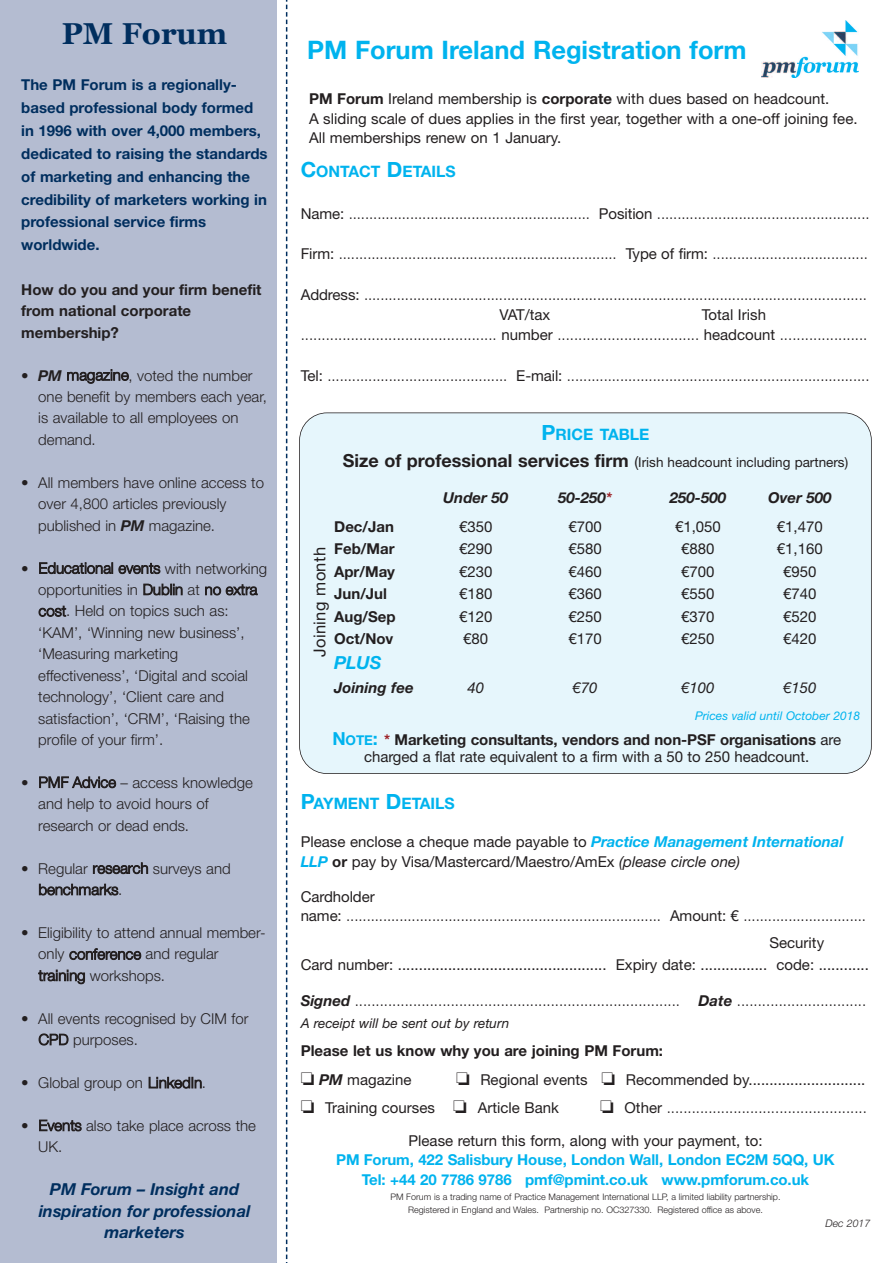
<style>
.page{position:relative;width:893px;height:1263px;background:#fff}
.page>*{position:absolute;margin:0;border:0;box-sizing:border-box;transform-origin:0 0}
.t1{font:700 30px "Georgia";color:#002e5e}
.t2{font:700 25.5px "Helvetica Neue";color:#00b3ee}
.t3{font:italic 700 18px "Helvetica Neue";color:#00b3ee}
.t4{font:italic 700 16.5px/21.5px "Helvetica Neue";color:#002e5e;text-align:center}
.t5{font:16.5px "Helvetica Neue";letter-spacing:.02em;color:#231f20}
.t6{font:700 15.75px "Helvetica Neue";color:#00b3ee}
.t7{font:300 15px/21.5px "Helvetica Neue";color:#231f20}
.t8{font:15px/19.5px "Helvetica Neue";color:#231f20}
.t9{font:700 15px/23px "Helvetica Neue";color:#002e5e}
.t10{font:700 15px/21.5px "Helvetica Neue";color:#231f20}
.t11{font:700 15px/19.5px "Helvetica Neue";letter-spacing:-.005em;color:#00b3ee;text-align:center}
.t12{font:italic 700 15px "Helvetica Neue";color:#231f20}
.t13{font:italic 15px "Helvetica Neue";color:#231f20}
.t14{font:13.5px "Helvetica Neue";color:#231f20}
.t15{font:italic 13.5px "Helvetica Neue";color:#231f20}
.t16{font:italic 12px "Helvetica Neue";color:#00b3ee}
.t17{font:italic 300 10.5px "Helvetica Neue";color:#231f20}
.t18{font:300 9px/12.8px "Helvetica Neue";color:#231f20;text-align:center}
.s1{font-weight:700;font-style:italic}
.s2{font-weight:700}
.s3{font-size:21px}
.s4{font-weight:400}
.s5{font-weight:700;font-size:18px}
.s6{font-size:15px}
.s7{color:#9d2328}
.s8{font-weight:700;font-size:18px;color:#00b3ee}
.s9{font-weight:700;font-size:13.5px;color:#00b3ee}
.s10{font-weight:700;color:#9d2328}
.s11{font-weight:700;font-style:italic;color:#00b3ee}
.s12{font-style:italic}
.s13{font-weight:300}
</style>
<div class="page">
<div style="left:0;top:0;width:276px;height:1263px;background:#b4bcd1"></div>
<div style="left:300px;top:413px;width:571px;height:360px;background:#e6f6fc;border-radius:27px"></div>
<div style="left:299px;top:412px;width:573px;height:362px;border:2px solid #231f20;border-radius:28px"></div>
<img style="left:761px;top:20px;width:98px;height:57px">
<svg style="left:286px;top:0;width:1px;height:1263px"></svg>
<h1 class="t1" style="left:62px;top:16px;width:167px">PM Forum</h1>
<p class="t9" style="left:21px;top:73px;width:248px">The PM Forum is a regionally&shy;based professional body formed in 1996 with over 4,000 members, dedicated to raising the standards of marketing and enhancing the credibility of marketers working in professional service firms worldwide.</p>
<p class="t10" style="left:21px;top:278px;width:242px">How do you and your firm benefit from national corporate membership?</p>
<p class="t7" style="left:38px;top:364px;width:230px;text-indent:-17px">• <span class="s1">PM</span> magazine, voted the number one benefit by members each year, is available to all employees on demand.</p>
<p class="t7" style="left:38px;top:471px;width:227px;text-indent:-17px">• All members have online access to over 4,800 articles previously published in <span class="s1">PM</span> magazine.</p>
<p class="t7" style="left:38px;top:557px;width:230px;text-indent:-17px">• Educational events with networking opportunities in Dublin at no extra cost. Held on topics such as: ‘KAM’, ‘Winning new business’, ‘Measuring marketing effectiveness’, ‘Digital and scoial technology’, ‘Client care and satisfaction’, ‘CRM’, ‘Raising the profile of your firm’.</p>
<p class="t7" style="left:38px;top:771px;width:216px;text-indent:-17px">• PMF Advice – access knowledge and help to avoid hours of research or dead ends.</p>
<p class="t7" style="left:38px;top:857px;width:194px;text-indent:-17px">• Regular research surveys and benchmarks.</p>
<p class="t7" style="left:38px;top:921px;width:229px;text-indent:-17px">• Eligibility to attend annual member&shy;only conference and regular training workshops.</p>
<p class="t7" style="left:38px;top:1007px;width:211px;text-indent:-17px">• All events recognised by CIM for<br>CPD purposes.</p>
<p class="t7" style="left:21px;top:1072px;width:186px">• Global group on LinkedIn.</p>
<p class="t7" style="left:38px;top:1114px;width:219px;text-indent:-17px">• Events also take place across the<br>UK.</p>
<p class="t4" style="left:39px;top:1178px;width:213px">PM Forum – Insight and inspiration for professional marketers</p>
<h2 class="t2" style="left:307px;top:34px;width:441px">PM Forum Ireland Registration form</h2>
<p class="t8" style="left:309px;top:89px;width:550px"><span class="s2">PM Forum</span> Ireland membership is <span class="s2">corporate</span> with dues based on headcount.<br>A sliding scale of dues applies in the first year, together with a one-off joining fee.<br>All memberships renew on 1 January.</p>
<p class="t6" style="left:301px;top:161px;width:157px"><span class="s3">C</span>ONTACT <span class="s3">D</span>ETAILS</p>
<p class="t7" style="left:301px;top:202px;width:570px"><span class="s4">Name:</span> ........................................................... <span class="s4">Position</span> ....................................................</p>
<p class="t7" style="left:301px;top:243px;width:569px"><span class="s4">Firm:</span> .................................................................... <span class="s4">Type of firm:</span> ......................................</p>
<p class="t7" style="left:499px;top:284px;width:369px;line-height:20.2px;text-indent:-199px"><span class="s4">Address:</span> ...........................................................................................................................<br><span class="s4">VAT/tax</span></p>
<p class="t7" style="left:301px;top:304px;width:568px;line-height:20.2px;text-indent:401px"><span class="s4">Total Irish </span>............................................... <span class="s4">number</span> .................................. <span class="s4">headcount</span> .....................</p>
<p class="t7" style="left:301px;top:364px;width:570px"><span class="s4">Tel:</span> ............................................ <span class="s4">E-mail:</span> ..........................................................................</p>
<p class="t6" style="left:542px;top:424px;width:109px"><span class="s3">P</span>RICE TABLE</p>
<p class="t14" style="left:343px;top:454px;width:507px"><span class="s5">Size of professional services firm</span> <span class="s6">(</span>Irish headcount including partners)</p>
<p class="t12" style="left:443px;top:488px;width:67px">Under 50</p>
<p class="t12" style="left:558px;top:488px;width:55px">50-250<span class="s7">*</span></p>
<p class="t12" style="left:670px;top:488px;width:58px">250-500</p>
<p class="t12" style="left:768px;top:488px;width:65px">Over 500</p>
<p class="t10" style="left:334px;top:516px;width:61px">Dec/Jan</p>
<p class="t8" style="left:459px;top:517px;width:35px">€350</p>
<p class="t8" style="left:568px;top:517px;width:35px">€700</p>
<p class="t8" style="left:675px;top:517px;width:47px">€1,050</p>
<p class="t8" style="left:777px;top:517px;width:47px">€1,470</p>
<p class="t10" style="left:334px;top:538px;width:62px">Feb/Mar</p>
<p class="t8" style="left:459px;top:539px;width:35px">€290</p>
<p class="t8" style="left:568px;top:539px;width:35px">€580</p>
<p class="t8" style="left:681px;top:539px;width:35px">€880</p>
<p class="t8" style="left:777px;top:539px;width:47px">€1,160</p>
<p class="t10" style="left:334px;top:560px;width:62px">Apr/May</p>
<p class="t8" style="left:459px;top:561px;width:35px">€230</p>
<p class="t8" style="left:568px;top:561px;width:35px">€460</p>
<p class="t8" style="left:681px;top:561px;width:35px">€700</p>
<p class="t8" style="left:783px;top:561px;width:35px">€950</p>
<p class="t10" style="left:334px;top:583px;width:54px">Jun/Jul</p>
<p class="t8" style="left:459px;top:584px;width:35px">€180</p>
<p class="t8" style="left:568px;top:584px;width:35px">€360</p>
<p class="t8" style="left:681px;top:584px;width:35px">€550</p>
<p class="t8" style="left:783px;top:584px;width:35px">€740</p>
<p class="t10" style="left:334px;top:605px;width:63px">Aug/Sep</p>
<p class="t8" style="left:459px;top:606px;width:35px">€120</p>
<p class="t8" style="left:568px;top:606px;width:35px">€250</p>
<p class="t8" style="left:681px;top:606px;width:35px">€370</p>
<p class="t8" style="left:783px;top:606px;width:35px">€520</p>
<p class="t10" style="left:334px;top:627px;width:61px">Oct/Nov</p>
<p class="t8" style="left:463px;top:628px;width:27px">€80</p>
<p class="t8" style="left:568px;top:628px;width:35px">€170</p>
<p class="t8" style="left:681px;top:628px;width:35px">€250</p>
<p class="t8" style="left:783px;top:628px;width:35px">€420</p>
<p class="t3" style="left:334px;top:651px;width:49px">PLUS</p>
<p class="t12" style="left:334px;top:678px;width:81px">Joining fee</p>
<p class="t13" style="left:467px;top:678px;width:18px">40</p>
<p class="t13" style="left:573px;top:678px;width:27px">€70</p>
<p class="t13" style="left:681px;top:678px;width:35px">€100</p>
<p class="t13" style="left:783px;top:678px;width:35px">€150</p>
<p class="t8" style="left:332px;top:731px;width:510px;line-height:16.5px;text-align:center"><span class="s8">N</span><span class="s9">OTE</span><span class="s8">:</span> <span class="s10">*</span> <span class="s2">Marketing consultants, vendors and non-PSF organisations</span> are charged a flat rate equivalent to a firm with a 50 to 250 headcount.</p>
<p class="t5" style="left:310px;top:657px;width:111px;rotate:-90deg">Joining month</p>
<p class="t16" style="left:695px;top:709px;width:167px">Prices valid until October 2018</p>
<p class="t6" style="left:301px;top:793px;width:156px"><span class="s3">P</span>AYMENT <span class="s3">D</span>ETAILS</p>
<p class="t8" style="left:301px;top:831px;width:544px;line-height:20px">Please enclose a cheque made payable to <span class="s11">Practice Management International<br>LLP</span> <span class="s2">or</span> pay by Visa/Mastercard/Maestro/AmEx <span class="s12">(please circle one)</span></p>
<p class="t7" style="left:301px;top:887px;width:567px;line-height:18.5px"><span class="s4">Cardholder<br>name:</span> ............................................................................. <span class="s4">Amount: €</span> ..............................</p>
<p class="t8" style="left:301px;top:932px;width:570px;line-height:21.5px;text-indent:469px">Security<br>Card number: .................................................. Expiry date: ................ code: ............</p>
<p class="t7" style="left:301px;top:990px;width:567px"><span class="s1">Signed</span> .............................................................................. <span class="s1">Date</span> ...............................</p>
<p class="t15" style="left:301px;top:1015px;width:210px">A receipt will be sent out by return</p>
<p class="t10" style="left:301px;top:1040px;width:364px">Please let us know why you are joining PM Forum:</p>
<p class="t8" style="left:301px;top:1069px;width:112px">□ <span class="s1">PM</span> magazine</p>
<p class="t8" style="left:456px;top:1069px;width:411px">□ Regional events □ Recommended by............................</p>
<p class="t8" style="left:301px;top:1098px;width:260px">□ Training courses □ Article Bank</p>
<p class="t8" style="left:408px;top:1092px;width:460px;line-height:32.1px;text-indent:192px">□ Other <span class="s13">................................................<br></span>Please return this form, along with your payment, to:</p>
<p class="t11" style="left:336px;top:1149px;width:500px">PM Forum, 422 Salisbury House, London Wall, London EC2M 5QQ, UK<br>Tel: +44 20 7786 9786 pmf@pmint.co.uk www.pmforum.co.uk</p>
<p class="t18" style="left:390px;top:1190px;width:392px">PM Forum is a trading name of Practice Management International LLP, a limited liability partnership.<br>Registered in England and Wales. Partnership no. OC327330. Registered office as above.</p>
<p class="t17" style="left:826px;top:1217px;width:46px">Dec 2017</p>
</div>
